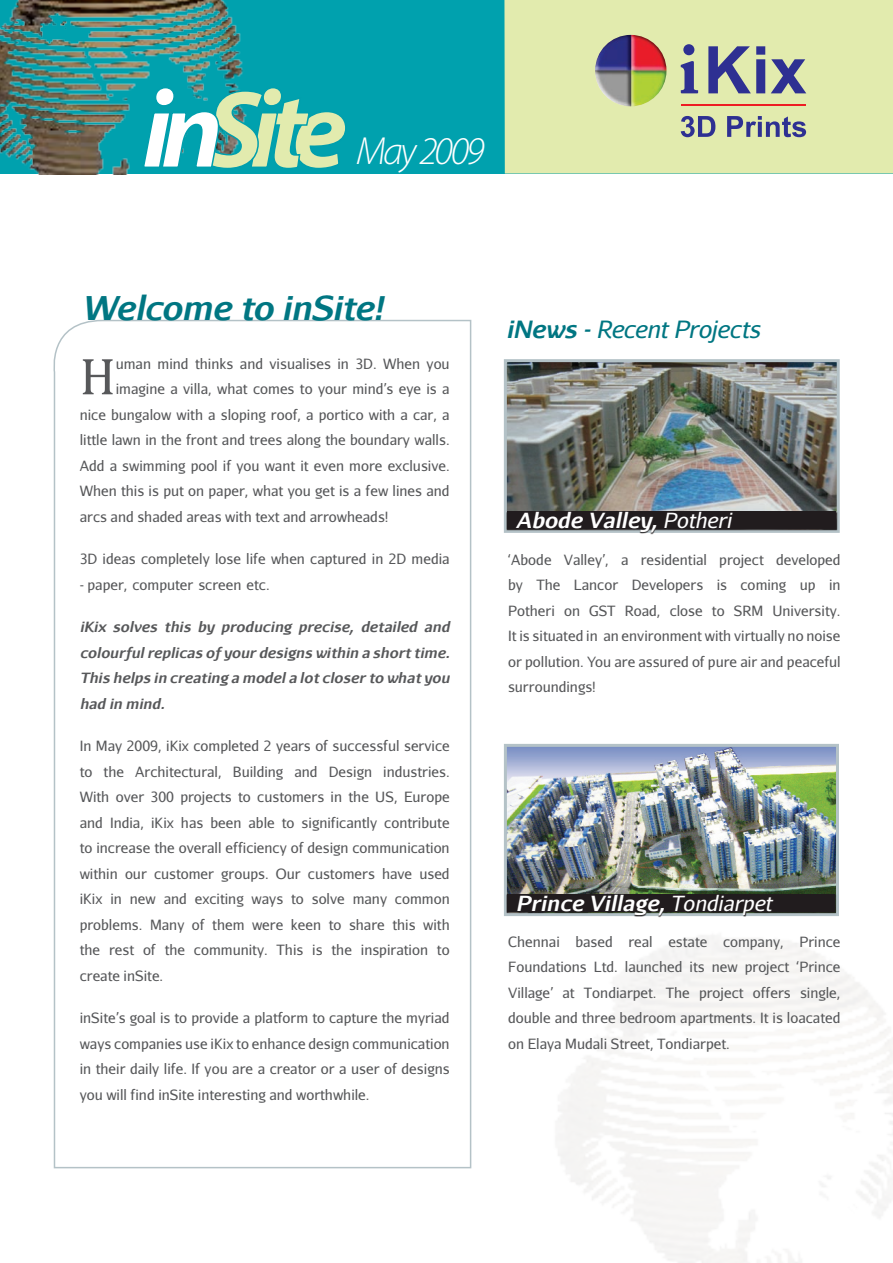
<style>
.page{position:relative;width:893px;height:1263px;background:#fff}
.page>*{position:absolute;margin:0;border:0;box-sizing:border-box;transform-origin:0 0}
.Paragraph_Style_1{font:52.5px "Cambria Math";color:#57585a}
.t1{font:italic 300 39.3px "Myriad Pro";letter-spacing:-.065em;color:#fff}
.Paragraph_Style_1-2{font:italic 700 33px "Aurulent Sans";letter-spacing:-.02em;color:#007682}
.Paragraph_Style_1-3{font:italic 24px "Aurulent Sans";letter-spacing:-.01em;color:#007682}
.photo_inLabel{font:italic 700 21px "Aurulent Sans";color:#fff}
.Paragraph_Style_1-4{font:14.25px/25.5px "Aurulent Sans";color:#57585a;text-align:justify}
.Paragraph_Style_1-5{font:italic 700 14.25px/25.5px "Aurulent Sans";color:#57585a;text-align:justify}
.s1{font-weight:700}
.s2{font-weight:400}
</style>
<div class="page">
<div style="left:0;top:0;width:893px;height:173px;background:#00a1ae"></div>
<div style="left:504px;top:0;width:389px;height:174px;background:#e2ebae"></div>
<img style="left:0;top:0;width:267px;height:174px">
<div style="left:155px;top:87px;width:20px;height:20px;border:2px solid #009fad;border-radius:8px"></div>
<div style="left:262px;top:87px;width:20px;height:20px;border:2px solid #009fad;border-radius:8px"></div>
<svg style="left:142px;top:89px;width:203px;height:81px"></svg>
<svg style="left:681px;top:116px;width:125px;height:21px"></svg>
<hr style="left:681px;top:104px;width:125px;height:2px;background:#ee1d23">
<img style="left:595px;top:35px;width:71px;height:71px;border-radius:36px">
<div style="left:683px;top:44px;width:11px;height:11px;background:#2e3092;border-radius:50%"></div>
<svg style="left:681px;top:61px;width:17px;height:32px"></svg>
<svg style="left:708px;top:46px;width:98px;height:47px"></svg>
<img style="left:508px;top:748px;width:327px;height:146px">
<div style="left:504px;top:744px;width:335px;height:172px;border:3px solid #b4c2c7"></div>
<svg style="left:53px;top:319px;width:419px;height:850px"></svg>
<img style="left:508px;top:363px;width:328px;height:149px">
<div style="left:504px;top:359px;width:336px;height:174px;border:3px solid #b4c2c7"></div>
<svg style="left:506px;top:512px;width:334px;height:23px"></svg>
<div style="left:507px;top:512px;width:329px;height:17px;background:#211c1e"></div>
<svg style="left:506px;top:894px;width:333px;height:24px"></svg>
<div style="left:507px;top:894px;width:328px;height:17px;background:#211c1e"></div>
<p class="t1" style="left:356px;top:128px;width:130px">May 2009</p>
<p class="Paragraph_Style_1-2" style="left:82px;top:283px;width:303px">Welcome to inSite!</p>
<p class="Paragraph_Style_1" style="left:80px;top:345px;width:38px">H</p>
<p class="Paragraph_Style_1-4" style="left:116px;top:350px;width:335px">uman mind thinks and visualises in 3D. When you</p>
<p class="Paragraph_Style_1-4" style="left:116px;top:376px;width:335px">imagine a villa, what comes to your mind’s eye is a</p>
<p class="Paragraph_Style_1-4" style="left:80px;top:401px;width:371px">nice bungalow with a sloping roof, a portico with a car, a</p>
<p class="Paragraph_Style_1-4" style="left:80px;top:427px;width:371px">little lawn in the front and trees along the boundary walls.</p>
<p class="Paragraph_Style_1-4" style="left:80px;top:452px;width:371px">Add a swimming pool if you want it even more exclusive.</p>
<p class="Paragraph_Style_1-4" style="left:80px;top:478px;width:371px">When this is put on paper, what you get is a few lines and</p>
<p class="Paragraph_Style_1-4" style="left:80px;top:503px;width:310px">arcs and shaded areas with text and arrowheads!</p>
<p class="Paragraph_Style_1-4" style="left:80px;top:546px;width:371px">3D ideas completely lose life when captured in 2D media</p>
<p class="Paragraph_Style_1-4" style="left:80px;top:571px;width:191px">- paper, computer screen etc.</p>
<p class="Paragraph_Style_1-5" style="left:80px;top:613px;width:371px">iKix solves this by producing precise, detailed and colourful replicas of your designs within a short time.<br>This helps in creating a model a lot closer to what you had in mind.</p>
<p class="Paragraph_Style_1-4" style="left:80px;top:733px;width:371px">In May 2009, iKix completed 2 years of successful service to the Architectural, Building and Design industries.<br>With over 300 projects to customers in the US, Europe and India, iKix has been able to significantly contribute to increase the overall efficiency of design communication within our customer groups. Our customers have used iKix in new and exciting ways to solve many common problems. Many of them were keen to share this with the rest of the community. This is the inspiration to create inSite.</p>
<p class="Paragraph_Style_1-4" style="left:80px;top:1005px;width:371px">inSite’s goal is to provide a platform to capture the myriad ways companies use iKix to enhance design communication in their daily life. If you are a creator or a user of designs you will find inSite interesting and worthwhile.</p>
<p class="Paragraph_Style_1-3" style="left:506px;top:314px;width:256px"><span class="s1">iNews -</span> Recent Projects</p>
<p class="photo_inLabel" style="left:516px;top:505px;width:217px">Abode Valley, <span class="s2">Potheri</span></p>
<p class="Paragraph_Style_1-4" style="left:508px;top:546px;width:334px">‘Abode Valley’, a residential project developed by The Lancor Developers is coming up in Potheri on GST Road, close to SRM University.<br>It is situated in an environment with virtually no noise or pollution. You are assured of pure air and peaceful surroundings!</p>
<p class="photo_inLabel" style="left:516px;top:887px;width:257px">Prince Village, <span class="s2">Tondiarpet</span></p>
<p class="Paragraph_Style_1-4" style="left:508px;top:928px;width:334px">Chennai based real estate company, Prince Foundations Ltd. launched its new project ‘Prince Village’ at Tondiarpet. The project offers single, double and three bedroom apartments. It is loacated on Elaya Mudali Street, Tondiarpet.</p>
</div>
